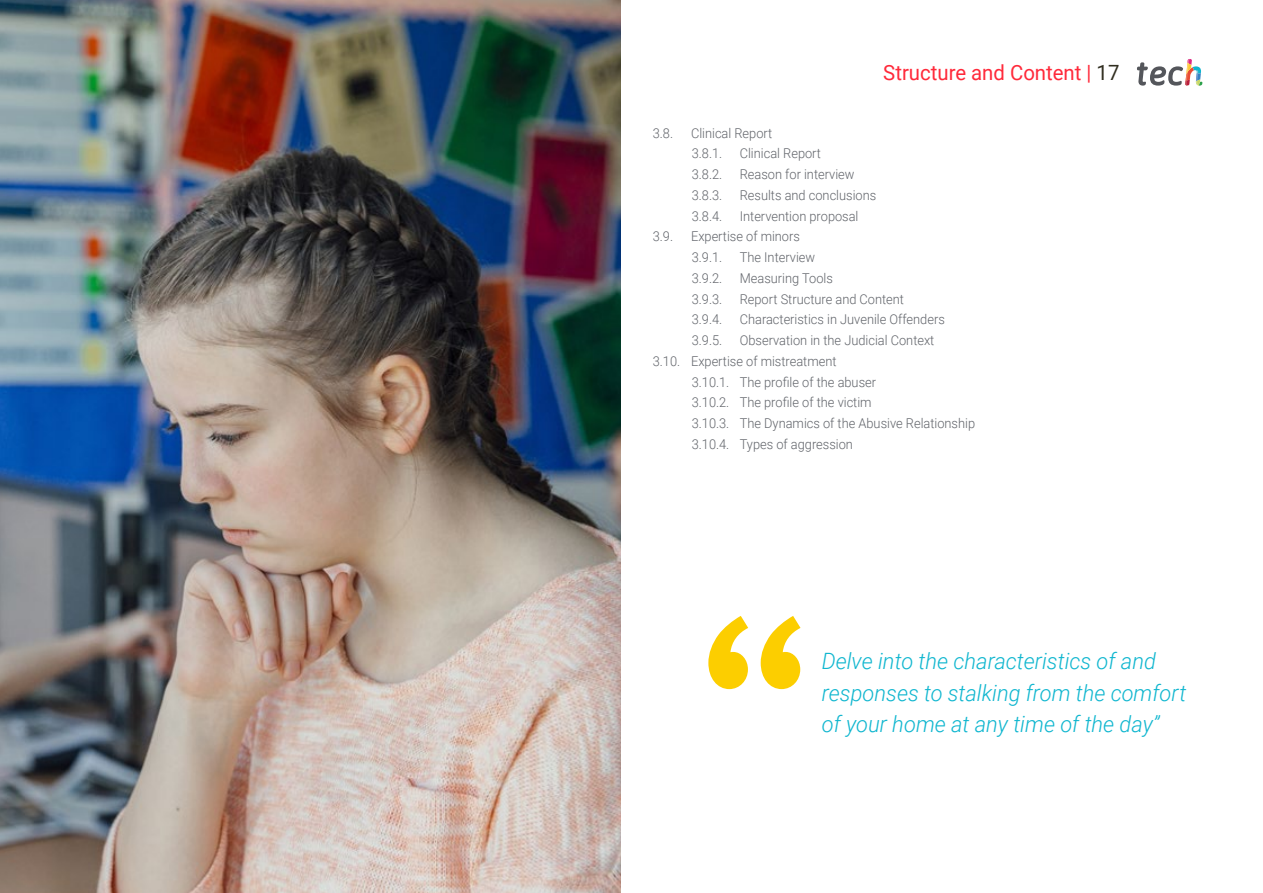
<style>
.page{position:relative;width:1263px;height:893px;background:#fff}
.page>*{position:absolute;margin:0;border:0;box-sizing:border-box;transform-origin:0 0}
.t1{font:italic 300 22.5px/31.5px "Roboto";color:#0fb6cf}
.t2{font:21px "Roboto";color:#ff293a}
.t3{font:300 13.5px/20.7px "Roboto";color:#61646a;scale:.95 1}
.s1{color:#312e20}
</style>
<div class="page">
<svg style="left:1137px;top:59px;width:65px;height:27px"></svg>
<img style="left:0;top:0;width:621px;height:893px">
<svg style="left:708px;top:616px;width:92px;height:73px"></svg>
<h2 class="t2" style="left:883px;top:57px;width:238px">Structure and Content | <span class="s1">17</span></h2>
<p class="t3" style="left:653px;top:122px;width:23px">3.8.</p>
<p class="t3" style="left:691px;top:122px;width:87px">Clinical Report<br>3.8.1.</p>
<p class="t3" style="left:740px;top:143px;width:87px">Clinical Report</p>
<p class="t3" style="left:692px;top:164px;width:34px">3.8.2.</p>
<p class="t3" style="left:740px;top:164px;width:122px">Reason for interview</p>
<p class="t3" style="left:692px;top:184px;width:34px">3.8.3.</p>
<p class="t3" style="left:740px;top:184px;width:145px">Results and conclusions</p>
<p class="t3" style="left:692px;top:205px;width:34px">3.8.4.</p>
<p class="t3" style="left:740px;top:205px;width:126px">Intervention proposal</p>
<p class="t3" style="left:653px;top:226px;width:23px">3.9.</p>
<p class="t3" style="left:691px;top:226px;width:116px">Expertise of minors<br>3.9.1.</p>
<p class="t3" style="left:740px;top:247px;width:81px">The Interview</p>
<p class="t3" style="left:692px;top:267px;width:34px">3.9.2.</p>
<p class="t3" style="left:740px;top:267px;width:100px">Measuring Tools</p>
<p class="t3" style="left:692px;top:288px;width:34px">3.9.3.</p>
<p class="t3" style="left:740px;top:288px;width:174px">Report Structure and Content</p>
<p class="t3" style="left:692px;top:309px;width:34px">3.9.4.</p>
<p class="t3" style="left:740px;top:309px;width:217px">Characteristics in Juvenile Offenders</p>
<p class="t3" style="left:692px;top:330px;width:34px">3.9.5.</p>
<p class="t3" style="left:740px;top:330px;width:206px">Observation in the Judicial Context</p>
<p class="t3" style="left:653px;top:350px;width:195px">3.10. Expertise of mistreatment</p>
<p class="t3" style="left:692px;top:371px;width:196px">3.10.1. The profile of the abuser</p>
<p class="t3" style="left:692px;top:392px;width:191px">3.10.2. The profile of the victim</p>
<p class="t3" style="left:692px;top:413px;width:300px">3.10.3. The Dynamics of the Abusive Relationship</p>
<p class="t3" style="left:692px;top:433px;width:171px">3.10.4. Types of aggression</p>
<h1 class="t1" style="left:822px;top:645px;width:366px">Delve into the characteristics of and responses to stalking from the comfort of your home at any time of the day”</h1>
</div>
